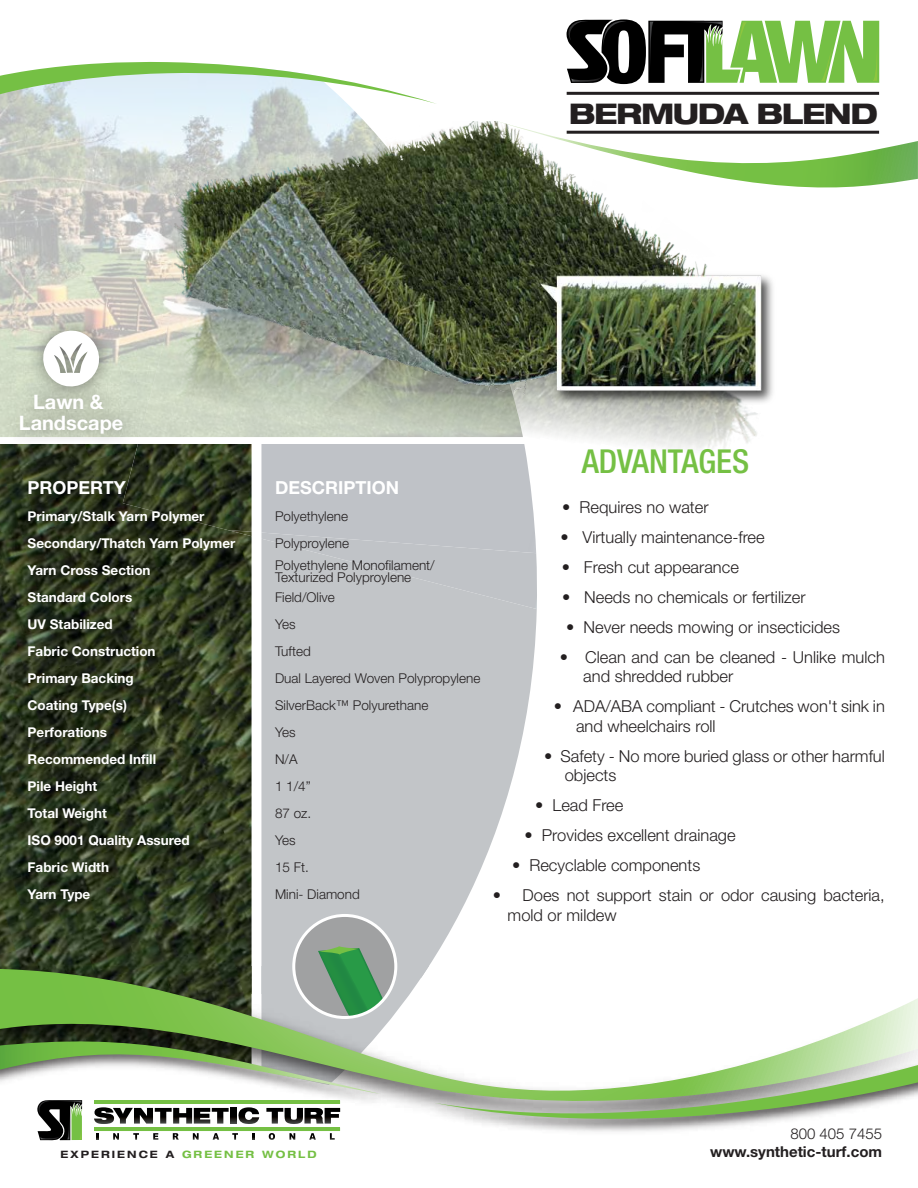
<style>
.page{position:relative;width:918px;height:1188px;background:#fff}
.page>*{position:absolute;margin:0;border:0;box-sizing:border-box;transform-origin:0 0}
.t1{font:500 condensed 33px "Helvetica Neue";color:#75c044}
.t2{font:800 expanded 28.5px "Helvetica Neue";letter-spacing:-.05em;color:#231f20}
.t3{font:700 19.95px/21px "Helvetica Neue";color:#fff;text-align:center}
.t4{font:700 18px "Helvetica Neue";color:#fff}
.t5{font:300 16.5px/19.5px "Helvetica Neue";color:#231f20}
.t6{font:700 15px "Helvetica Neue";color:#231f20}
.t7{font:300 15px "Helvetica Neue";color:#231f20}
.t8{font:700 13.5px/27px "Helvetica Neue";color:#fff}
.t9{font:300 13.5px/27px "Helvetica Neue";color:#231f20}
.t10{font:700 expanded 10.2px "Helvetica Neue";letter-spacing:.2em;color:#75c044}
.s1{color:#231f20}
</style>
<div class="page">
<svg style="left:291px;top:654px;width:243px;height:312px;fill:#c2c5c8"></svg>
<img style="left:0;top:202px;width:144px;height:106px">
<div style="left:291px;top:568px;width:246px;height:41px;background:#c2c5c8"></div>
<img style="left:291px;top:404px;width:467px;height:164px">
<div style="left:261px;top:444px;width:275px;height:109px;background:#bfc2c7"></div>
<img style="left:140px;top:300px;width:383px;height:137px">
<img style="left:146px;top:444px;width:106px;height:12px">
<svg style="left:1px;top:966px;width:420px;height:141px;background:#92b67a"></svg>
<img style="left:1px;top:1034px;width:393px;height:78px">
<svg style="left:1px;top:1034px;width:380px;height:60px"></svg>
<img style="left:421px;top:966px;width:369px;height:166px">
<svg style="left:434px;top:966px;width:484px;height:153px"></svg>
<svg style="left:94px;top:1104px;width:246px;height:36px"></svg>
<svg style="left:37px;top:1100px;width:46px;height:40px;background:#515d48"></svg>
<hr style="left:94px;top:1128px;width:246px;height:3px;background:#75c044">
<hr style="left:94px;top:1101px;width:246px;height:3px;background:#75c044">
<img style="left:5px;top:456px;width:286px;height:538px">
<img style="left:144px;top:202px;width:629px;height:202px">
<img style="left:0;top:308px;width:146px;height:149px">
<svg style="left:40px;top:328px;width:62px;height:62px"></svg>
<svg style="left:0;top:20px;width:880px;height:182px"></svg>
<svg style="left:492px;top:120px;width:426px;height:67px"></svg>
<svg style="left:0;top:61px;width:437px;height:84px"></svg>
<svg style="left:566px;top:19px;width:313px;height:65px"></svg>
<hr style="left:567px;top:92px;width:312px;height:3px;background:#231f20">
<hr style="left:567px;top:131px;width:312px;height:3px;background:#231f20">
<div style="left:294px;top:915px;width:102px;height:103px;background:#a0a1a2;border-radius:50%"></div>
<svg style="left:318px;top:946px;width:68px;height:72px"></svg>
<div style="left:292px;top:914px;width:105px;height:105px;border:3px solid #fff;border-radius:50%"></div>
<h2 class="t2" style="left:569px;top:95px;width:311px">BERMUDA BLEND</h2>
<p class="t3" style="left:19px;top:391px;width:106px">Lawn &amp;<br>Landscape</p>
<p class="t4" style="left:28px;top:476px;width:100px">PROPERTY</p>
<p class="t8" style="left:28px;top:502px;width:209px">Primary/Stalk Yarn Polymer<br>Secondary/Thatch Yarn Polymer<br>Yarn Cross Section<br>Standard Colors<br>UV Stabilized<br>Fabric Construction<br>Primary Backing<br>Coating Type(s)<br>Perforations<br>Recommended Infill<br>Pile Height<br>Total Weight<br>ISO 9001 Quality Assured<br>Fabric Width<br>Yarn Type</p>
<p class="t4" style="left:275px;top:476px;width:125px">DESCRIPTION</p>
<p class="t9" style="left:275px;top:502px;width:76px">Polyethylene<br>Polyproylene</p>
<p class="t9" style="left:275px;top:559px;width:161px;line-height:12px">Polyethylene Monofilament/<br>Texturized Polyproylene</p>
<p class="t9" style="left:275px;top:583px;width:207px">Field/Olive<br>Yes<br>Tufted<br>Dual Layered Woven Polypropylene<br>SilverBack™ Polyurethane<br>Yes<br>N/A<br>1 1/4”<br>87 oz.<br>Yes<br>15 Ft.<br>Mini- Diamond</p>
<h1 class="t1" style="left:582px;top:442px;width:169px">ADVANTAGES</h1>
<p class="t5" style="left:562px;top:497px;width:148px">• Requires no water</p>
<p class="t5" style="left:561px;top:527px;width:206px">• Virtually maintenance-free</p>
<p class="t5" style="left:562px;top:557px;width:178px">• Fresh cut appearance</p>
<p class="t5" style="left:562px;top:587px;width:245px">• Needs no chemicals or fertilizer</p>
<p class="t5" style="left:566px;top:617px;width:275px">• Never needs mowing or insecticides</p>
<p class="t5" style="left:583px;top:647px;width:303px;text-indent:-24px">• Clean and can be cleaned - Unlike mulch and shredded rubber</p>
<p class="t5" style="left:576px;top:696px;width:310px;text-indent:-22px">• ADA/ABA compliant - Crutches won't sink in and wheelchairs roll</p>
<p class="t5" style="left:565px;top:746px;width:322px;text-indent:-21px">• Safety - No more buried glass or other harmful objects</p>
<p class="t5" style="left:535px;top:795px;width:90px">• Lead Free</p>
<p class="t5" style="left:524px;top:825px;width:213px">• Provides excellent drainage</p>
<p class="t5" style="left:512px;top:855px;width:190px">• Recyclable components</p>
<p class="t5" style="left:508px;top:885px;width:379px;text-indent:-15px">• Does not support stain or odor causing bacteria, mold or mildew</p>
<p class="t10" style="left:61px;top:1148px;width:258px"><span class="s1">EXPERIENCE A</span> GREENER WORLD</p>
<p class="t7" style="left:790px;top:1125px;width:93px">800 405 7455</p>
<p class="t6" style="left:710px;top:1142px;width:173px">www.synthetic-turf.com</p>
</div>
